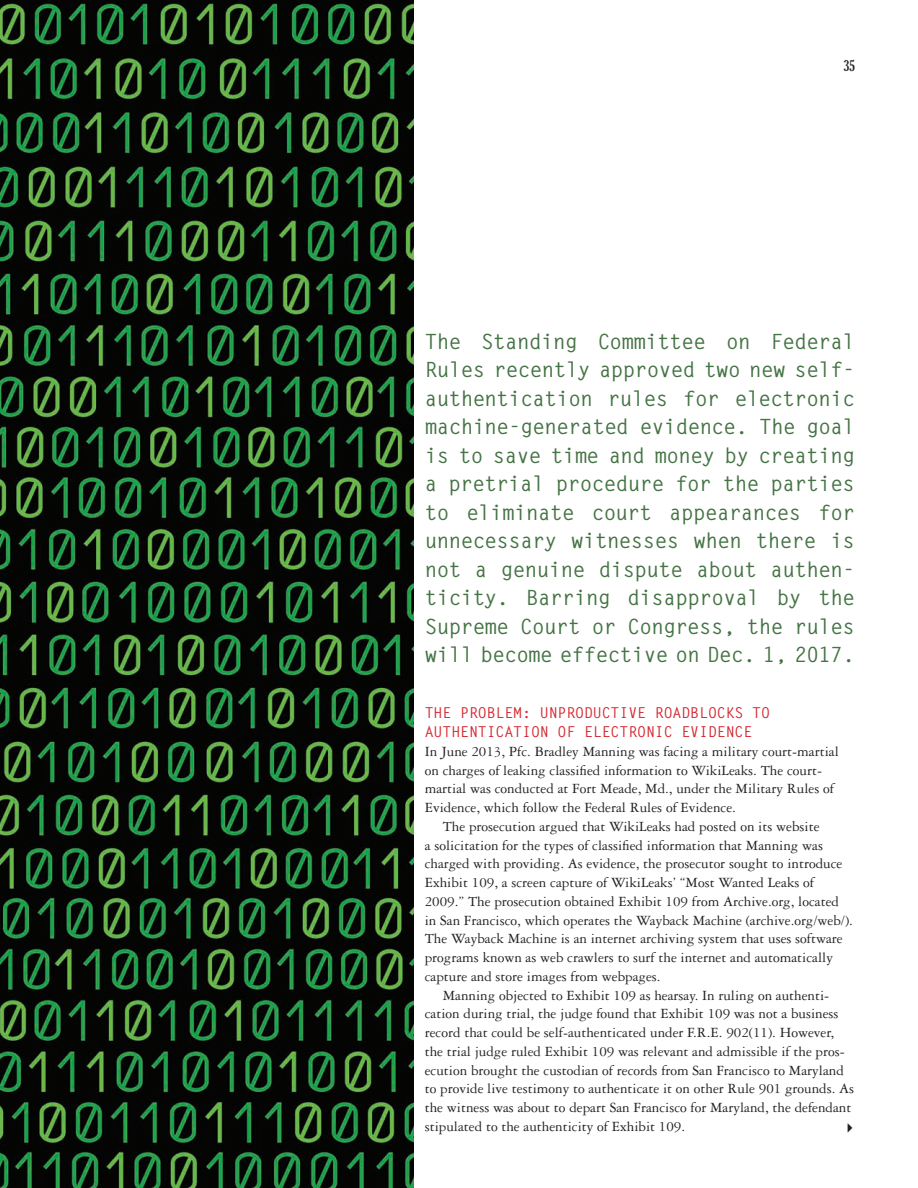
<style>
.page{position:relative;width:918px;height:1188px;background:#fff}
.page>*{position:absolute;margin:0;border:0;box-sizing:border-box;transform-origin:0 0}
.Body_Copy_-_no_inden{font:700 21px/28.5px "Letter Gothic Std";letter-spacing:-.03em;color:#447344}
.Body_Copy{font:15px/18.8px "Garamond 3 LT Std";color:#231f20}
.Body_Copy_-_no_inden-2{font:15px/18.8px "Garamond 3 LT Std";color:#231f20}
.Subhead-section-caps{font:700 15px/18.8px "Letter Gothic Std";letter-spacing:-.01em;color:#d3272f}
.t1{font:700 expanded 15px "Gloucester MT Pro";color:#231f20}
</style>
<div class="page">
<img style="left:0;top:0;width:414px;height:1188px">
<p class="t1" style="left:843px;top:56px;width:13px">35</p>
<p class="Body_Copy_-_no_inden" style="left:425px;top:327px;width:432px">The Standing Committee on Federal<br>Rules recently approved two new self-</p>
<p class="Body_Copy_-_no_inden" style="left:425px;top:384px;width:432px;text-align:justify">authentication rules for electronic machine-generated evidence. The goal is to save time and money by creating a pretrial procedure for the parties to eliminate court appearances for unnecessary witnesses when there is not a genuine dispute about authen&shy;ticity. Barring disapproval by the Supreme Court or Congress, the rules will become effective on Dec. 1, 2017.</p>
<p class="Subhead-section-caps" style="left:425px;top:704px;width:347px">THE PROBLEM: UNPRODUCTIVE ROADBLOCKS TO<br>AUTHENTICATION OF ELECTRONIC EVIDENCE</p>
<p class="Body_Copy_-_no_inden-2" style="left:425px;top:742px;width:416px">In June 2013, Pfc. Bradley Manning was facing a military court-martial on charges of leaking classified information to WikiLeaks. The court&shy;martial was conducted at Fort Meade, Md., under the Military Rules of Evidence, which follow the Federal Rules of Evidence.</p>
<p class="Body_Copy" style="left:425px;top:817px;width:430px;text-indent:18px">The prosecution argued that WikiLeaks had posted on its website<br>a solicitation for the types of classified information that Manning was charged with providing. As evidence, the prosecutor sought to introduce Exhibit 109, a screen capture of WikiLeaks’ “Most Wanted Leaks of 2009.” The prosecution obtained Exhibit 109 from Archive.org, located in San Francisco, which operates the Wayback Machine (archive.org/web/).<br>The Wayback Machine is an internet archiving system that uses software programs known as web crawlers to surf the internet and automatically capture and store images from webpages.</p>
<p class="Body_Copy" style="left:425px;top:986px;width:431px;text-indent:18px">Manning objected to Exhibit 109 as hearsay. In ruling on authenti&shy;cation during trial, the judge found that Exhibit 109 was not a business record that could be self-authenticated under F.R.E. 902(11). However, the trial judge ruled Exhibit 109 was relevant and admissible if the pros&shy;ecution brought the custodian of records from San Francisco to Maryland to provide live testimony to authenticate it on other Rule 901 grounds. As the witness was about to depart San Francisco for Maryland, the defendant stipulated to the authenticity of Exhibit 109.</p>
</div>
